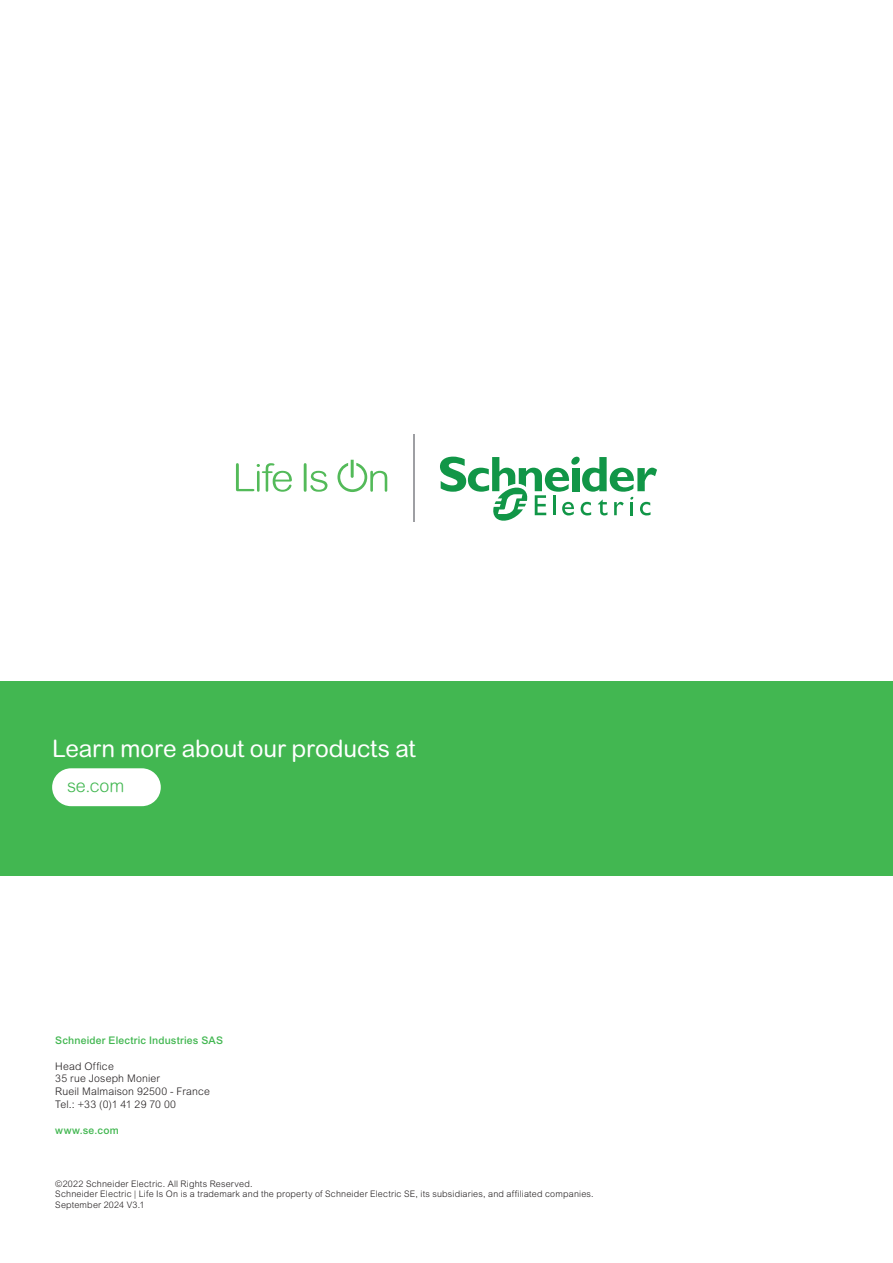
<style>
.page{position:relative;width:893px;height:1263px;background:#fff}
.page>*{position:absolute;margin:0;border:0;box-sizing:border-box;transform-origin:0 0}
.Back_SE_website__16_regular{font:24px "Arial Rounded MT Pro";letter-spacing:-.005em;color:#fff}
.Cover_Capsule{font:300 18px "Arial Rounded MT Pro";color:#42b751}
.Address__Phone___Fax{font:300 10.5px "Arial MT Std";letter-spacing:.015em;color:#231f20}
.Schneider_Electric{font:500 10.5px "Arial MT Std";letter-spacing:.02em;color:#42b751}
.www_schneider-electric_com{font:500 10.5px "Arial MT Std";letter-spacing:.025em;color:#42b751}
.Disclosure__Part___Document_Numbers{font:300 9px "Arial MT Std";letter-spacing:.02em;color:#231f20}
</style>
<div class="page">
<div style="left:0;top:681px;width:893px;height:195px;background:#42b751"></div>
<svg style="left:236px;top:463px;width:56px;height:29px"></svg>
<svg style="left:304px;top:463px;width:23px;height:29px"></svg>
<svg style="left:337px;top:460px;width:50px;height:32px"></svg>
<svg style="left:440px;top:456px;width:217px;height:65px"></svg>
<hr style="left:413px;top:434px;width:1px;height:88px;background:#9e9fa3">
<div style="left:52px;top:768px;width:109px;height:38px;background:#fff;border-radius:19px"></div>
<p class="Back_SE_website__16_regular" style="left:52px;top:734px;width:365px">Learn more about our products at</p>
<p class="Cover_Capsule" style="left:67px;top:775px;width:59px">se.com</p>
<p class="Schneider_Electric" style="left:55px;top:1034px;width:169px">Schneider Electric Industries SAS</p>
<p class="Address__Phone___Fax" style="left:55px;top:1060px;width:60px">Head Office</p>
<p class="Address__Phone___Fax" style="left:55px;top:1072px;width:106px">35 rue Joseph Monier</p>
<p class="Address__Phone___Fax" style="left:55px;top:1085px;width:156px">Rueil Malmaison 92500 - France</p>
<p class="Address__Phone___Fax" style="left:55px;top:1099px;width:122px">Tel.: +33 (0)1 41 29 70 00</p>
<p class="www_schneider-electric_com" style="left:55px;top:1124px;width:65px">www.se.com</p>
<p class="Disclosure__Part___Document_Numbers" style="left:55px;top:1178px;width:199px">©2022 Schneider Electric. All Rights Reserved.</p>
<p class="Disclosure__Part___Document_Numbers" style="left:55px;top:1189px;width:540px">Schneider Electric | Life Is On is a trademark and the property of Schneider Electric SE, its subsidiaries, and affiliated companies.</p>
<p class="Disclosure__Part___Document_Numbers" style="left:55px;top:1199px;width:91px">September 2024 V3.1</p>
</div>
